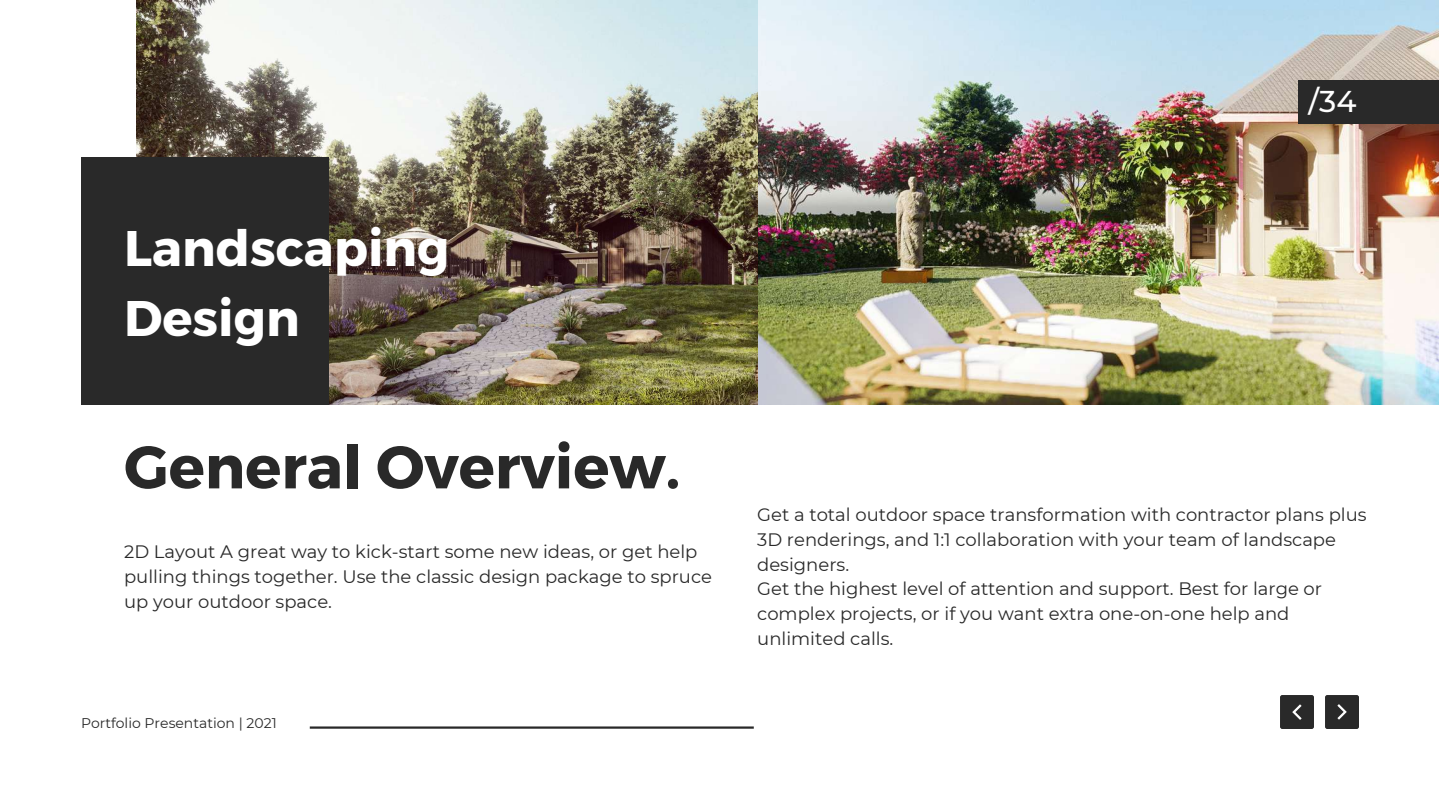
<style>
.page{position:relative;width:1440px;height:810px;background:#fff}
.page>*{position:absolute;margin:0;border:0;box-sizing:border-box;transform-origin:0 0}
.t1{font:700 60px "Montserrat";color:#292929}
.t2{font:700 50px/69.8px "Montserrat";color:#fff}
.t3{font:500 30px "Montserrat";color:#fff}
.t4{font:18px/24.8px "Montserrat";color:#292929}
.t5{font:14px "Montserrat";color:#292929}
</style>
<div class="page">
<img style="left:136px;top:0;width:1303px;height:405px">
<div style="left:81px;top:157px;width:248px;height:248px;background:#292929"></div>
<div style="left:1325px;top:695px;width:34px;height:34px;background:#292929;border-radius:2px"></div>
<svg style="left:1337px;top:704px;width:10px;height:16px"></svg>
<div style="left:1280px;top:695px;width:34px;height:34px;background:#292929;border-radius:2px"></div>
<svg style="left:1292px;top:704px;width:10px;height:16px"></svg>
<div style="left:1298px;top:81px;width:141px;height:43px;background:#292929"></div>
<hr style="left:310px;top:726px;width:444px;height:3px;background:#292929">
<h2 class="t2" style="left:124px;top:211px;width:327px">Landscaping<br>Design</h2>
<h1 class="t1" style="left:124px;top:428px;width:558px">General Overview.</h1>
<p class="t4" style="left:124px;top:539px;width:589px">2D Layout A great way to kick-start some new ideas, or get help pulling things together. Use the classic design package to spruce up your outdoor space.</p>
<p class="t5" style="left:81px;top:714px;width:197px">Portfolio Presentation | 2021</p>
<h3 class="t3" style="left:1309px;top:83px;width:49px">/34</h3>
<p class="t4" style="left:757px;top:502px;width:611px">Get a total outdoor space transformation with contractor plans plus 3D renderings, and 1:1 collaboration with your team of landscape designers.<br>Get the highest level of attention and support. Best for large or complex projects, or if you want extra one-on-one help and unlimited calls.</p>
</div>
